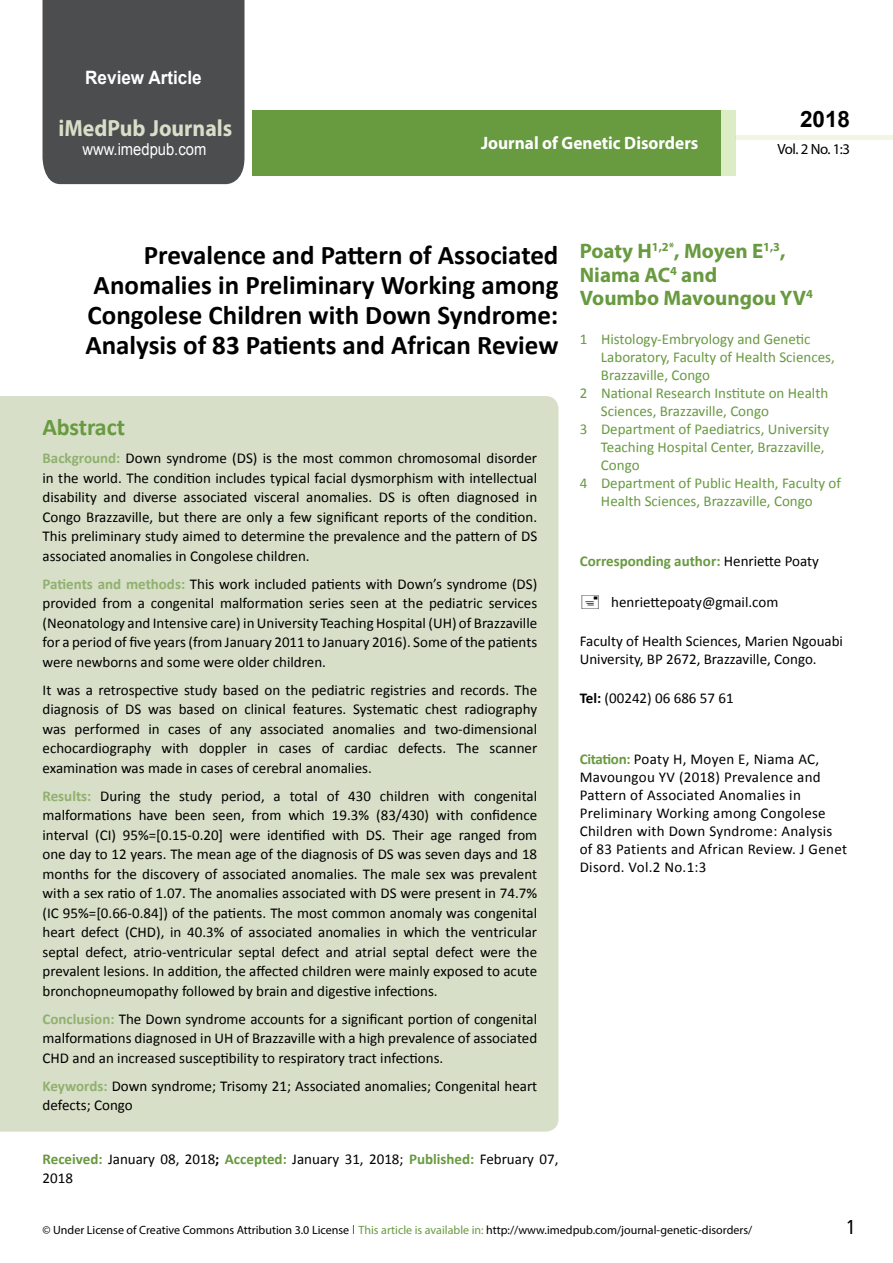
<style>
.page{position:relative;width:893px;height:1263px;background:#fff}
.page>*{position:absolute;margin:0;border:0;box-sizing:border-box;transform-origin:0 0}
.t1{font:700 27px/29.7px "Calibri";color:#000;text-align:right}
.t2{font:25.5px "Tunga";color:#000}
.t3{font:700 24px "Calibri";letter-spacing:-.005em;color:#689a40}
.t4{font:700 23.4px "Myriad Pro";color:#d7dfc8;scale:.93 1}
.t5{font:700 22.5px "Arial";color:#000}
.t6{font:700 21px/23.1px "Myriad Pro";color:#689a40}
.t7{font:700 18.45px "Arial";color:#fff;scale:.93 1}
.t8{font:700 18px "Myriad Pro";color:#fff;scale:.96 1}
.t9{font:16.5px "Arial";color:#fff;scale:.89 1}
.t10{font:15px/19.5px "Calibri";color:#000;text-align:justify}
.t11{font:15px "Calibri";color:#689a40}
.t12{font:15px/18px "Calibri";letter-spacing:.02em;color:#000}
.t13{font:700 15px "Calibri";color:#689a40}
.t14{font:14.85px "Myriad Pro";color:#000}
.t15{font:12px "Myriad Pro";color:#000}
.s1{font-weight:700;color:#91b06f}
.s2{font-weight:700;color:#689a40}
.s3{font-weight:700}
.s4{font-weight:400;color:#000}
.s5{font-family:"Tunga"}
.s6{color:#689a40}
</style>
<div class="page">
<div style="left:43px;top:0;width:201px;height:184px;background:#4c4d4f"></div>
<div style="left:736px;top:135px;width:157px;height:5px;background:#f0f6e2"></div>
<div style="left:720px;top:110px;width:16px;height:66px;background:#dcecc4"></div>
<div style="left:252px;top:110px;width:469px;height:66px;background:#689a40"></div>
<div style="left:0;top:396px;width:558px;height:736px;background:#d7dfc8"></div>
<p class="t7" style="left:85px;top:65px;width:127px">Review Article</p>
<h3 class="t4" style="left:58px;top:113px;width:188px">iMedPub Journals</h3>
<p class="t9" style="left:82px;top:138px;width:141px">www.imedpub.com</p>
<p class="t8" style="left:481px;top:131px;width:228px">Journal of Genetic Disorders</p>
<h3 class="t5" style="left:800px;top:104px;width:52px">2018</h3>
<p class="t14" style="left:778px;top:140px;width:74px">Vol. 2 No. 1:3</p>
<h1 class="t1" style="left:85px;top:241px;width:475px">Prevalence and Pattern of Associated Anomalies in Preliminary Working among Congolese Children with Down Syndrome:<br>Analysis of 83 Patients and African Review</h1>
<h3 class="t3" style="left:43px;top:412px;width:84px">Abstract</h3>
<p class="t10" style="left:43px;top:449px;width:496px"><span class="s1">Background:</span> Down syndrome (DS) is the most common chromosomal disorder in the world. The condition includes typical facial dysmorphism with intellectual disability and diverse associated visceral anomalies. DS is often diagnosed in Congo Brazzaville, but there are only a few significant reports of the condition.<br>This preliminary study aimed to determine the prevalence and the pattern of DS associated anomalies in Congolese children.</p>
<p class="t10" style="left:43px;top:574px;width:496px"><span class="s1">Patients and methods:</span> This work included patients with Down’s syndrome (DS) provided from a congenital malformation series seen at the pediatric services (Neonatology and Intensive care) in University Teaching Hospital (UH) of Brazzaville for a period of five years (from January 2011 to January 2016). Some of the patients were newborns and some were older children.</p>
<p class="t10" style="left:43px;top:680px;width:496px">It was a retrospective study based on the pediatric registries and records. The diagnosis of DS was based on clinical features. Systematic chest radiography was performed in cases of any associated anomalies and two-dimensional echocardiography with doppler in cases of cardiac defects. The scanner examination was made in cases of cerebral anomalies.</p>
<p class="t10" style="left:42px;top:786px;width:496px"><span class="s1">Results:</span> During the study period, a total of 430 children with congenital malformations have been seen, from which 19.3% (83/430) with confidence interval (CI) 95%=[0.15-0.20] were identified with DS. Their age ranged from one day to 12 years. The mean age of the diagnosis of DS was seven days and 18 months for the discovery of associated anomalies. The male sex was prevalent with a sex ratio of 1.07. The anomalies associated with DS were present in 74.7% (IC 95%=[0.66-0.84]) of the patients. The most common anomaly was congenital heart defect (CHD), in 40.3% of associated anomalies in which the ventricular septal defect, atrio-ventricular septal defect and atrial septal defect were the prevalent lesions. In addition, the affected children were mainly exposed to acute bronchopneumopathy followed by brain and digestive infections.</p>
<p class="t10" style="left:43px;top:1009px;width:496px"><span class="s1">Conclusion:</span> The Down syndrome accounts for a significant portion of congenital malformations diagnosed in UH of Brazzaville with a high prevalence of associated CHD and an increased susceptibility to respiratory tract infections.</p>
<p class="t10" style="left:43px;top:1076px;width:496px"><span class="s1">Keywords:</span> Down syndrome; Trisomy 21; Associated anomalies; Congenital heart defects; Congo</p>
<p class="t10" style="left:43px;top:1150px;width:517px;line-height:18.8px"><span class="s2">Received:</span> January 08, 2018<span class="s3">;</span> <span class="s2">Accepted:</span> January 31, 2018; <span class="s2">Published:</span> February 07,<br>2018</p>
<h3 class="t6" style="left:580px;top:239px;width:235px">Poaty H<sup>1,2*</sup>, Moyen E<sup>1,3</sup>,<br>Niama AC<sup>4</sup> and<br>Voumbo Mavoungou YV<sup>4</sup></h3>
<p class="t11" style="left:580px;top:329px;width:232px">1 Histology-Embryology and Genetic</p>
<p class="t11" style="left:601px;top:347px;width:235px">Laboratory, Faculty of Health Sciences,</p>
<p class="t11" style="left:601px;top:365px;width:111px">Brazzaville, Congo</p>
<p class="t11" style="left:580px;top:383px;width:250px">2 National Research Institute on Health</p>
<p class="t11" style="left:601px;top:401px;width:169px">Sciences, Brazzaville, Congo</p>
<p class="t11" style="left:580px;top:419px;width:251px">3 Department of Paediatrics, University</p>
<p class="t11" style="left:601px;top:437px;width:225px">Teaching Hospital Center, Brazzaville,</p>
<p class="t11" style="left:601px;top:455px;width:40px">Congo</p>
<p class="t11" style="left:580px;top:473px;width:263px">4 Department of Public Health, Faculty of</p>
<p class="t11" style="left:601px;top:491px;width:213px">Health Sciences, Brazzaville, Congo</p>
<p class="t13" style="left:580px;top:552px;width:241px">Corresponding author: <span class="s4">Henriette Poaty</span></p>
<p class="t10" style="left:611px;top:592px;width:169px">henriettepoaty@gmail.com</p>
<p class="t10" style="left:580px;top:632px;width:265px;line-height:18px">Faculty of Health Sciences, Marien Ngouabi<br>University, BP 2672, Brazzaville, Congo.</p>
<p class="t10" style="left:580px;top:689px;width:156px"><span class="s3">Tel:</span> (00242) 06 686 57 61</p>
<p class="t12" style="left:580px;top:750px;width:269px"><span class="s2">Citation:</span> Poaty H, Moyen E, Niama AC, Mavoungou YV (2018) Prevalence and Pattern of Associated Anomalies in Preliminary Working among Congolese Children with Down Syndrome: Analysis of 83 Patients and African Review. J Genet Disord. Vol.2 No.1:3</p>
<p class="t15" style="left:43px;top:1222px;width:711px">© Under License of Creative Commons Attribution 3.0 License <span class="s5">|</span> <span class="s6">This article is available in:</span> http://www.imedpub.com/journal-genetic-disorders/</p>
<h2 class="t2" style="left:847px;top:1210px;width:9px">1</h2>
</div>
